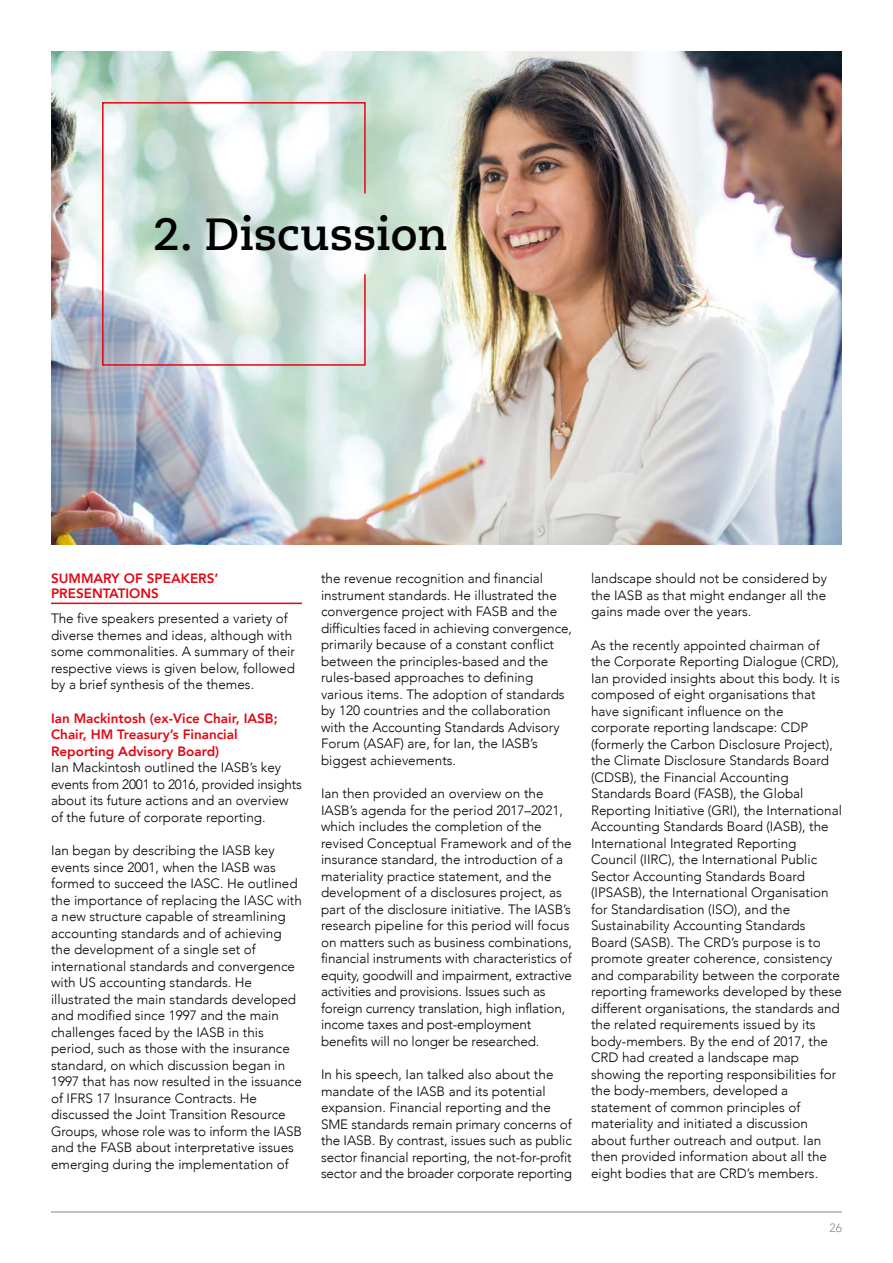
<style>
.page{position:relative;width:893px;height:1263px;background:#fff}
.page>*{position:absolute;margin:0;border:0;box-sizing:border-box;transform-origin:0 0}
.t1{font:700 45px "Caecilia";color:#000}
.t2{font:300 13.5px/16.5px "Avenir";color:#000}
.t3{font:800 13.5px/16.5px "Avenir";color:#e30613}
.t4{font:300 12px "Avenir";color:#858a8d}
</style>
<div class="page">
<img style="left:51px;top:51px;width:791px;height:493px">
<hr style="left:51px;top:1212px;width:791px;height:1px;background:#858a8d">
<hr style="left:51px;top:603px;width:251px;height:1px;background:#e30613">
<svg style="left:101px;top:101px;width:265px;height:265px"></svg>
<h1 class="t1" style="left:153px;top:207px;width:296px">2. Discussion</h1>
<p class="t3" style="left:51px;top:571px;width:169px;line-height:15px">SUMMARY OF SPEAKERS’<br>PRESENTATIONS</p>
<p class="t2" style="left:51px;top:610px;width:245px">The five speakers presented a variety of diverse themes and ideas, although with some commonalities. A summary of their respective views is given below, followed by a brief synthesis of the themes.</p>
<p class="t3" style="left:51px;top:710px;width:228px">Ian Mackintosh (ex-Vice Chair, IASB;<br>Chair, HM Treasury’s Financial<br>Reporting Advisory Board)</p>
<p class="t2" style="left:51px;top:759px;width:252px">Ian Mackintosh outlined the IASB’s key events from 2001 to 2016, provided insights about its future actions and an overview of the future of corporate reporting.</p>
<p class="t2" style="left:51px;top:842px;width:252px">Ian began by describing the IASB key events since 2001, when the IASB was formed to succeed the IASC. He outlined the importance of replacing the IASC with a new structure capable of streamlining accounting standards and of achieving the development of a single set of international standards and convergence with US accounting standards. He illustrated the main standards developed and modified since 1997 and the main challenges faced by the IASB in this period, such as those with the insurance standard, on which discussion began in 1997 that has now resulted in the issuance of IFRS 17 Insurance Contracts. He discussed the Joint Transition Resource Groups, whose role was to inform the IASB and the FASB about interpretative issues emerging during the implementation of</p>
<p class="t2" style="left:321px;top:570px;width:252px">the revenue recognition and financial instrument standards. He illustrated the convergence project with FASB and the difficulties faced in achieving convergence, primarily because of a constant conflict between the principles-based and the rules-based approaches to defining various items. The adoption of standards by 120 countries and the collaboration with the Accounting Standards Advisory Forum (ASAF) are, for Ian, the IASB’s biggest achievements.</p>
<p class="t2" style="left:321px;top:785px;width:252px">Ian then provided an overview on the IASB’s agenda for the period 2017–2021, which includes the completion of the revised Conceptual Framework and of the insurance standard, the introduction of a materiality practice statement, and the development of a disclosures project, as part of the disclosure initiative. The IASB’s research pipeline for this period will focus on matters such as business combinations, financial instruments with characteristics of equity, goodwill and impairment, extractive activities and provisions. Issues such as foreign currency translation, high inflation, income taxes and post-employment benefits will no longer be researched.</p>
<p class="t2" style="left:321px;top:1066px;width:252px">In his speech, Ian talked also about the mandate of the IASB and its potential expansion. Financial reporting and the SME standards remain primary concerns of the IASB. By contrast, issues such as public sector financial reporting, the not-for-profit sector and the broader corporate reporting</p>
<p class="t2" style="left:591px;top:570px;width:237px;text-align:justify">landscape should not be considered by the IASB as that might endanger all the gains made over the years.</p>
<p class="t2" style="left:591px;top:637px;width:252px">As the recently appointed chairman of the Corporate Reporting Dialogue (CRD), Ian provided insights about this body. It is composed of eight organisations that have significant influence on the corporate reporting landscape: CDP (formerly the Carbon Disclosure Project), the Climate Disclosure Standards Board (CDSB), the Financial Accounting Standards Board (FASB), the Global Reporting Initiative (GRI), the International Accounting Standards Board (IASB), the International Integrated Reporting Council (IIRC), the International Public Sector Accounting Standards Board (IPSASB), the International Organisation for Standardisation (ISO), and the Sustainability Accounting Standards Board (SASB). The CRD’s purpose is to promote greater coherence, consistency and comparability between the corporate reporting frameworks developed by these different organisations, the standards and the related requirements issued by its body-members. By the end of 2017, the CRD had created a landscape map showing the reporting responsibilities for the body-members, developed a statement of common principles of materiality and initiated a discussion about further outreach and output. Ian then provided information about all the eight bodies that are CRD’s members.</p>
<p class="t4" style="left:829px;top:1221px;width:14px">26</p>
</div>
